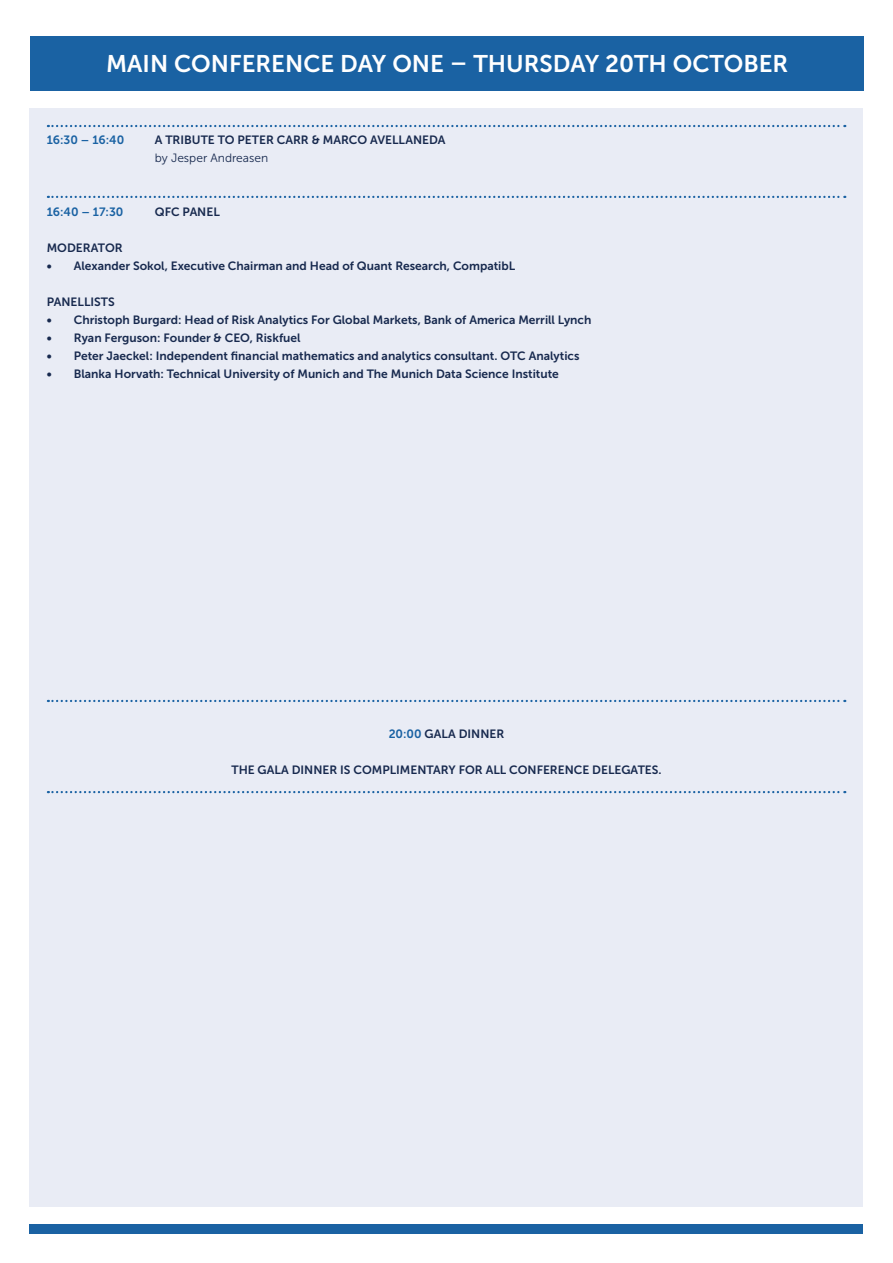
<style>
.page{position:relative;width:893px;height:1263px;background:#fff}
.page>*{position:absolute;margin:0;border:0;box-sizing:border-box;transform-origin:0 0}
.t1{font:24px "Museo Sans 700";color:#fff}
.t2{font:12px "Museo Sans 700";color:#17294e}
.t3{font:12px "Museo Sans 700";color:#1a62a3}
.t4{font:12px "Museo Sans 300";color:#17294e}
.s1{color:#1a62a3}
</style>
<div class="page">
<div style="left:31px;top:36px;width:833px;height:54px;background:#1a62a3"></div>
<div style="left:30px;top:1224px;width:833px;height:9px;background:#1a62a3"></div>
<div style="left:30px;top:108px;width:833px;height:1098px;background:#e9ecf5"></div>
<svg style="left:48px;top:125px;width:797px;height:2px"></svg>
<svg style="left:48px;top:196px;width:797px;height:2px"></svg>
<svg style="left:48px;top:700px;width:797px;height:2px"></svg>
<svg style="left:48px;top:791px;width:797px;height:2px"></svg>
<p class="t1" style="left:106px;top:50px;width:684px">MAIN CONFERENCE DAY ONE – THURSDAY 20TH OCTOBER</p>
<p class="t3" style="left:47px;top:133px;width:79px">16:30 – 16:40</p>
<p class="t2" style="left:155px;top:133px;width:292px">A TRIBUTE TO PETER CARR &amp; MARCO AVELLANEDA</p>
<p class="t4" style="left:155px;top:151px;width:115px">by Jesper Andreasen</p>
<p class="t3" style="left:47px;top:205px;width:78px">16:40 – 17:30</p>
<p class="t2" style="left:155px;top:205px;width:67px">QFC PANEL</p>
<p class="t2" style="left:47px;top:241px;width:77px">MODERATOR</p>
<p class="t2" style="left:47px;top:259px;width:470px">• Alexander Sokol, Executive Chairman and Head of Quant Research, CompatibL</p>
<p class="t2" style="left:47px;top:295px;width:69px">PANELLISTS</p>
<p class="t2" style="left:47px;top:313px;width:546px">• Christoph Burgard: Head of Risk Analytics For Global Markets, Bank of America Merrill Lynch</p>
<p class="t2" style="left:47px;top:331px;width:255px">• Ryan Ferguson: Founder &amp; CEO, Riskfuel</p>
<p class="t2" style="left:47px;top:349px;width:534px">• Peter Jaeckel: Independent financial mathematics and analytics consultant. OTC Analytics</p>
<p class="t2" style="left:47px;top:367px;width:514px">• Blanka Horvath: Technical University of Munich and The Munich Data Science Institute</p>
<p class="t2" style="left:389px;top:727px;width:117px"><span class="s1">20:00</span> GALA DINNER</p>
<p class="t2" style="left:231px;top:763px;width:432px">THE GALA DINNER IS COMPLIMENTARY FOR ALL CONFERENCE DELEGATES.</p>
</div>
